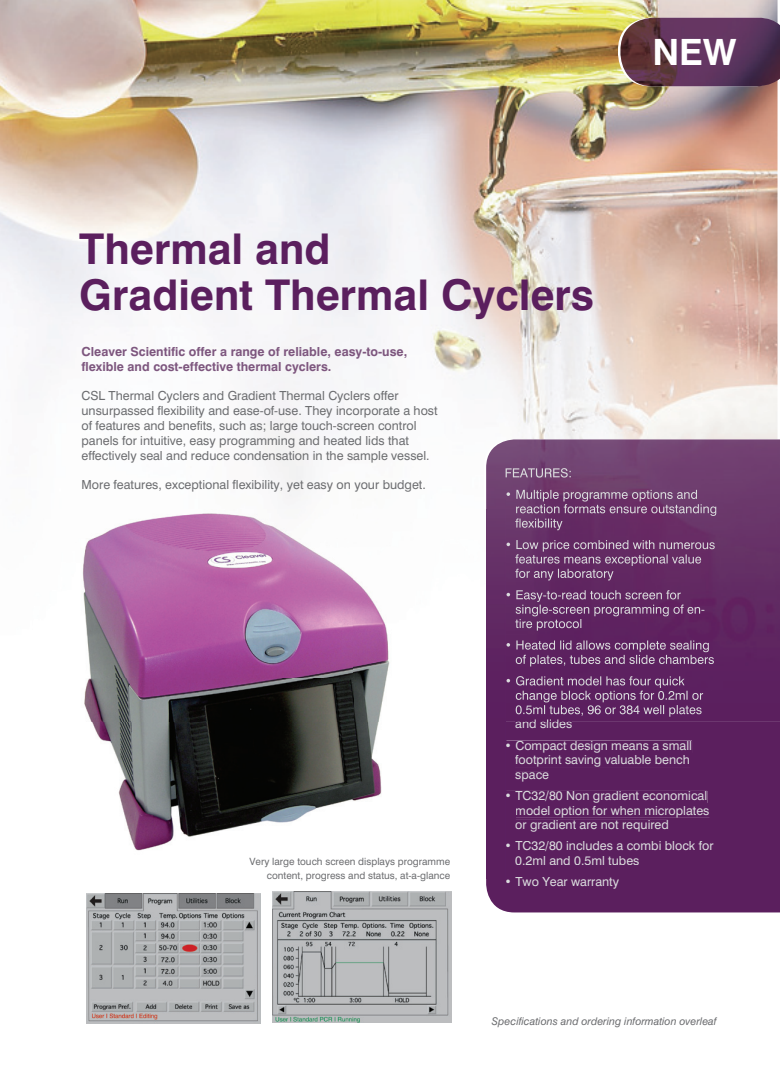
<style>
.page{position:relative;width:780px;height:1088px;background:#fff}
.page>*{position:absolute;margin:0;border:0;box-sizing:border-box;transform-origin:0 0}
.t1{font:700 42.38px/45.8px "Swiss 721 BT";color:#5b1f5e}
.t2{font:700 36.25px "Swiss 721 BT";color:#fff}
.t3{font:12.5px/15px "Swiss 721 BT";color:#6c6d70}
.t4{font:12.5px/14.4px "Swiss 721 BT";color:#dbdcde}
.t5{font:700 12.5px/15px "Swiss 721 BT";color:#7d567e}
.t6{font:italic 10.62px "Swiss 721 BT";color:#6c6d70}
.t7{font:10px/13.8px "Swiss 721 BT";color:#6c6d70;text-align:right}
</style>
<div class="page">
<img style="left:0;top:0;width:777px;height:499px">
<img style="left:83px;top:513px;width:307px;height:338px">
<img style="left:86px;top:893px;width:175px;height:130px">
<img style="left:272px;top:892px;width:179px;height:130px">
<img style="left:620px;top:18px;width:160px;height:68px">
<div style="left:486px;top:721px;width:294px;height:191px;background:#5b1f5e"></div>
<img style="left:486px;top:439px;width:294px;height:282px">
<img style="left:505px;top:468px;width:65px;height:10px">
<img style="left:506px;top:490px;width:191px;height:11px">
<img style="left:516px;top:504px;width:201px;height:12px">
<img style="left:515px;top:518px;width:47px;height:12px">
<img style="left:506px;top:540px;width:209px;height:12px">
<img style="left:515px;top:554px;width:186px;height:12px">
<img style="left:515px;top:569px;width:98px;height:11px">
<img style="left:506px;top:590px;width:174px;height:12px">
<img style="left:515px;top:604px;width:189px;height:12px">
<img style="left:515px;top:619px;width:66px;height:12px">
<img style="left:506px;top:640px;width:203px;height:12px">
<img style="left:515px;top:655px;width:198px;height:11px">
<img style="left:506px;top:676px;width:178px;height:12px">
<img style="left:515px;top:690px;width:188px;height:12px">
<img style="left:515px;top:705px;width:187px;height:12px">
<div style="left:515px;top:721px;width:57px;height:8px;background:#5b1f5e"></div>
<img style="left:515px;top:719px;width:57px;height:2px">
<div style="left:506px;top:741px;width:186px;height:12px;background:#5b1f5e"></div>
<div style="left:515px;top:755px;width:175px;height:12px;background:#5b1f5e"></div>
<div style="left:515px;top:772px;width:33px;height:9px;background:#5b1f5e"></div>
<div style="left:506px;top:791px;width:201px;height:12px;background:#5b1f5e"></div>
<div style="left:516px;top:805px;width:193px;height:12px;background:#5b1f5e"></div>
<div style="left:515px;top:820px;width:153px;height:11px;background:#5b1f5e"></div>
<div style="left:506px;top:841px;width:207px;height:10px;background:#5b1f5e"></div>
<div style="left:515px;top:856px;width:124px;height:9px;background:#5b1f5e"></div>
<div style="left:506px;top:877px;width:113px;height:12px;background:#5b1f5e"></div>
<h2 class="t2" style="left:652px;top:30px;width:86px">NEW</h2>
<h1 class="t1" style="left:79px;top:226px;width:516px">Thermal and<br>Gradient Thermal Cyclers</h1>
<p class="t5" style="left:81px;top:343px;width:327px">Cleaver Scientific offer a range of reliable, easy-to-use, flexible and cost-effective thermal cyclers.</p>
<p class="t3" style="left:81px;top:388px;width:357px">CSL Thermal Cyclers and Gradient Thermal Cyclers offer unsurpassed flexibility and ease-of-use. They incorporate a host of features and benefits, such as; large touch-screen control panels for intuitive, easy programming and heated lids that effectively seal and reduce condensation in the sample vessel.</p>
<p class="t3" style="left:81px;top:477px;width:346px">More features, exceptional flexibility, yet easy on your budget.</p>
<p class="t7" style="left:249px;top:854px;width:202px">Very large touch screen displays programme content, progress and status, at-a-glance</p>
<p class="t4" style="left:515px;top:717px;width:59px">and slides</p>
<p class="t4" style="left:515px;top:738px;width:178px;text-indent:-11px">• Compact design means a small footprint saving valuable bench space</p>
<p class="t4" style="left:515px;top:788px;width:196px;text-indent:-11px">• TC32/80 Non gradient economical model option for when microplates or gradient are not required</p>
<p class="t4" style="left:515px;top:838px;width:200px;text-indent:-11px">• TC32/80 includes a combi block for<br>0.2ml and 0.5ml tubes</p>
<p class="t4" style="left:504px;top:874px;width:116px">• Two Year warranty</p>
<p class="t6" style="left:492px;top:1015px;width:226px">Specifications and ordering information overleaf</p>
</div>
